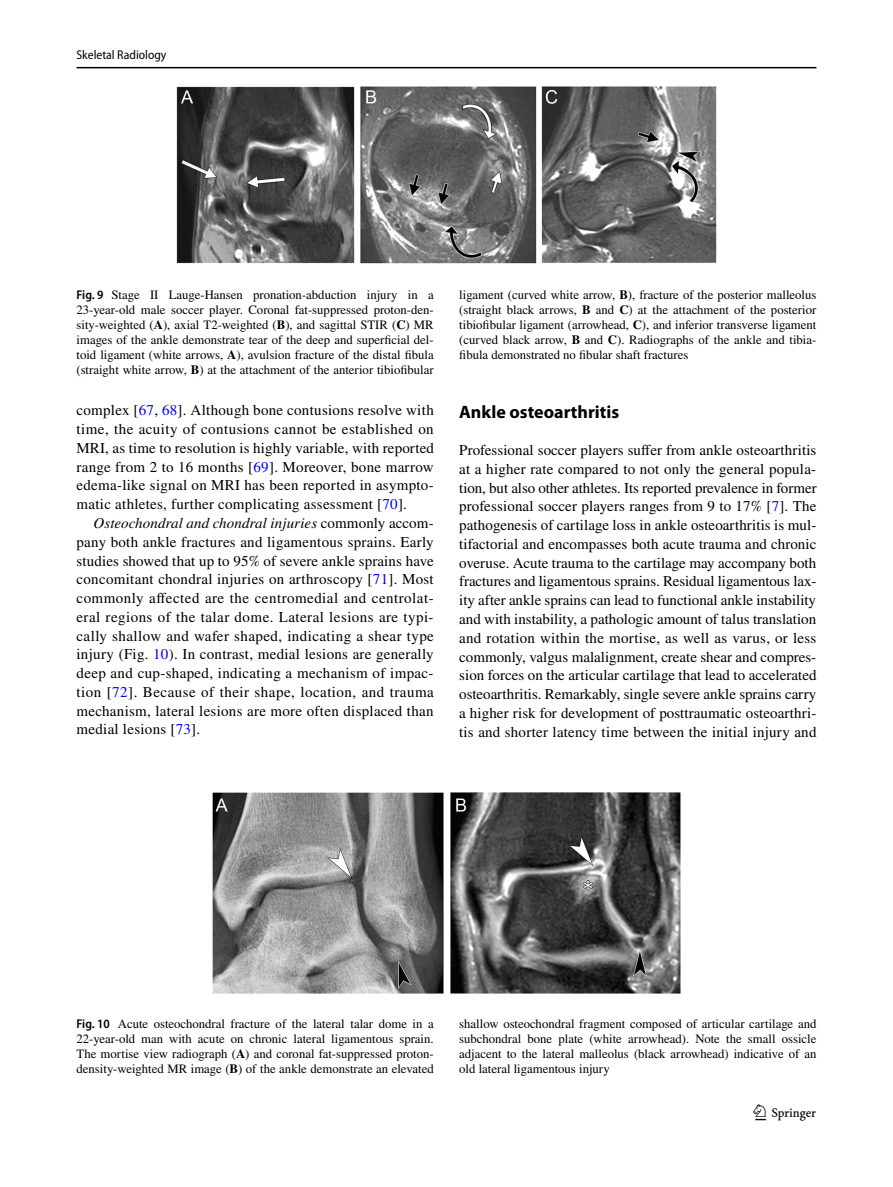
<style>
.page{position:relative;width:893px;height:1187px;background:#fff}
.page>*{position:absolute;margin:0;border:0;box-sizing:border-box;transform-origin:0 0}
.t1{font:22.5px "Springnew Regular 3";color:#000}
.t2{font:700 18px "Myriad Pro";color:#000}
.t3{font:15px/18.8px "STIX";letter-spacing:.02em;color:#000;text-align:justify}
.t4{font:12.75px/15px "STIX";color:#000;text-align:justify}
.t5{font:semi-condensed 12.75px "Myriad Pro";color:#000}
.s1{font-family:"Myriad Pro";font-weight:600;font-stretch:semi-condensed}
.s2{font-weight:700}
.s3{color:#00f}
.s4{font-style:italic}
</style>
<div class="page">
<hr style="left:77px;top:67px;width:739px;height:1px;background:#000">
<img style="left:176px;top:87px;width:540px;height:176px">
<img style="left:213px;top:792px;width:467px;height:200px">
<p class="t5" style="left:77px;top:48px;width:91px">Skeletal Radiology</p>
<p class="t4" style="left:77px;top:288px;width:359px"><span class="s1">Fig. 9</span> Stage II Lauge-Hansen pronation-abduction injury in a 23-year-old male soccer player. Coronal fat-suppressed proton-den&shy;sity-weighted (<span class="s2">A</span>), axial T2-weighted (<span class="s2">B</span>), and sagittal STIR (<span class="s2">C</span>) MR images of the ankle demonstrate tear of the deep and superficial del&shy;toid ligament (white arrows, <span class="s2">A</span>), avulsion fracture of the distal fibula (straight white arrow, <span class="s2">B</span>) at the attachment of the anterior tibiofibular</p>
<p class="t4" style="left:459px;top:288px;width:359px">ligament (curved white arrow, <span class="s2">B</span>), fracture of the posterior malleolus (straight black arrows, <span class="s2">B</span> and <span class="s2">C</span>) at the attachment of the posterior tibiofibular ligament (arrowhead, <span class="s2">C</span>), and inferior transverse ligament (curved black arrow, <span class="s2">B</span> and <span class="s2">C</span>). Radiographs of the ankle and tibia&shy;fibula demonstrated no fibular shaft fractures</p>
<p class="t3" style="left:77px;top:402px;width:359px">complex [<span class="s3">67</span>, <span class="s3">68</span>]. Although bone contusions resolve with time, the acuity of contusions cannot be established on MRI, as time to resolution is highly variable, with reported range from 2 to 16 months [<span class="s3">69</span>]. Moreover, bone marrow edema-like signal on MRI has been reported in asympto&shy;matic athletes, further complicating assessment [<span class="s3">70</span>].</p>
<p class="t3" style="left:77px;top:514px;width:359px;text-indent:17px"><span class="s4">Osteochondral and chondral injuries</span> commonly accom&shy;pany both ankle fractures and ligamentous sprains. Early studies showed that up to 95% of severe ankle sprains have concomitant chondral injuries on arthroscopy [<span class="s3">71</span>]. Most commonly affected are the centromedial and centrolat&shy;eral regions of the talar dome. Lateral lesions are typi&shy;cally shallow and wafer shaped, indicating a shear type injury (Fig. <span class="s3">10</span>). In contrast, medial lesions are generally deep and cup-shaped, indicating a mechanism of impac&shy;tion [<span class="s3">72</span>]. Because of their shape, location, and trauma mechanism, lateral lesions are more often displaced than medial lesions [<span class="s3">73</span>].</p>
<p class="t2" style="left:459px;top:400px;width:161px">Ankle osteoarthritis</p>
<p class="t3" style="left:459px;top:441px;width:359px">Professional soccer players suffer from ankle osteoarthritis at a higher rate compared to not only the general popula&shy;tion, but also other athletes. Its reported prevalence in former professional soccer players ranges from 9 to 17% [<span class="s3">7</span>]. The pathogenesis of cartilage loss in ankle osteoarthritis is mul&shy;tifactorial and encompasses both acute trauma and chronic overuse. Acute trauma to the cartilage may accompany both fractures and ligamentous sprains. Residual ligamentous lax&shy;ity after ankle sprains can lead to functional ankle instability and with instability, a pathologic amount of talus translation and rotation within the mortise, as well as varus, or less commonly, valgus malalignment, create shear and compres&shy;sion forces on the articular cartilage that lead to accelerated osteoarthritis. Remarkably, single severe ankle sprains carry a higher risk for development of posttraumatic osteoarthri&shy;tis and shorter latency time between the initial injury and</p>
<p class="t4" style="left:77px;top:1017px;width:359px"><span class="s1">Fig. 10</span> Acute osteochondral fracture of the lateral talar dome in a 22-year-old man with acute on chronic lateral ligamentous sprain.<br>The mortise view radiograph (<span class="s2">A</span>) and coronal fat-suppressed proton&shy;density-weighted MR image (<span class="s2">B</span>) of the ankle demonstrate an elevated</p>
<p class="t4" style="left:459px;top:1017px;width:359px">shallow osteochondral fragment composed of articular cartilage and subchondral bone plate (white arrowhead). Note the small ossicle adjacent to the lateral malleolus (black arrowhead) indicative of an old lateral ligamentous injury</p>
<h1 class="t1" style="left:755px;top:1104px;width:62px">1 3</h1>
</div>
